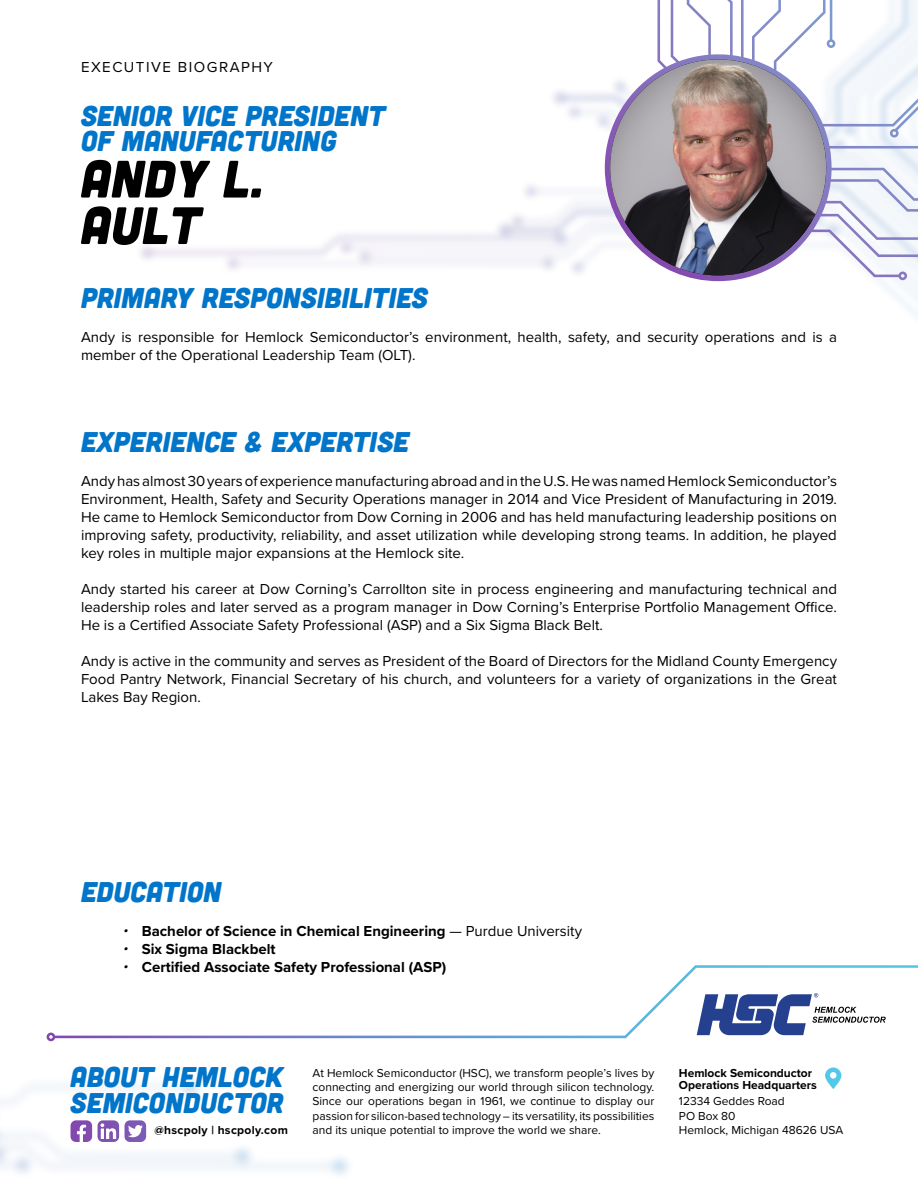
<style>
.page{position:relative;width:918px;height:1188px;background:#fff}
.page>*{position:absolute;margin:0;border:0;box-sizing:border-box;transform-origin:0 0}
.headline{font:italic 52.5px "Cubano";color:#000}
.headline-2{font:italic 28.5px/25.5px "Cubano";color:#0075c9}
.body{font:15px/18px "Proxima Nova";color:#000;text-align:justify}
.t1{font:700 15px "Proxima Nova";color:#000}
.body-2{font:15px "Proxima Nova";letter-spacing:.1em;color:#000}
.t2{font:12px/14.4px "Proxima Nova";color:#000;text-align:justify}
.t3{font:700 12px/12px "Proxima Nova";color:#000}
.t4{font:700 12px "Proxima Nova";letter-spacing:.025em;color:#000}
.s1{font-family:"Cubano";font-weight:400;font-style:italic}
.s2{font-weight:400}
</style>
<div class="page">
<svg style="left:47px;top:965px;width:871px;height:76px"></svg>
<svg style="left:697px;top:993px;width:189px;height:42px"></svg>
<svg style="left:71px;top:1068px;width:770px;height:74px"></svg>
<svg style="left:101px;top:1123px;width:15px;height:16px"></svg>
<svg style="left:128px;top:1125px;width:15px;height:13px"></svg>
<svg style="left:77px;top:1125px;width:9px;height:17px"></svg>
<svg style="left:605px;top:0;width:313px;height:281px"></svg>
<img style="left:610px;top:59px;width:216px;height:216px;border-radius:108px">
<p class="body-2" style="left:81px;top:56px;width:193px">EXECUTIVE BIOGRAPHY</p>
<p class="headline-2" style="left:81px;top:102px;width:306px">SENIOR VICE PRESIDENT<br>OF MANUFACTURING</p>
<p class="headline" style="left:81px;top:146px;width:184px">ANDY L.</p>
<p class="headline" style="left:81px;top:192px;width:121px">AULT</p>
<p class="headline-2" style="left:81px;top:284px;width:348px">PRIMARY RESPONSIBILITIES</p>
<p class="body" style="left:81px;top:327px;width:757px">Andy is responsible for Hemlock Semiconductor’s environment, health, safety, and security operations and is a member of the Operational Leadership Team (OLT).</p>
<p class="headline-2" style="left:81px;top:428px;width:330px">EXPERIENCE &amp; EXPERTISE</p>
<p class="body" style="left:81px;top:471px;width:758px">Andy has almost 30 years of experience manufacturing abroad and in the U.S. He was named Hemlock Semiconductor’s Environment, Health, Safety and Security Operations manager in 2014 and Vice President of Manufacturing in 2019.<br>He came to Hemlock Semiconductor from Dow Corning in 2006 and has held manufacturing leadership positions on improving safety, productivity, reliability, and asset utilization while developing strong teams. In addition, he played key roles in multiple major expansions at the Hemlock site.</p>
<p class="body" style="left:81px;top:579px;width:758px">Andy started his career at Dow Corning’s Carrollton site in process engineering and manufacturing technical and leadership roles and later served as a program manager in Dow Corning’s Enterprise Portfolio Management Office.<br>He is a Certified Associate Safety Professional (ASP) and a Six Sigma Black Belt.</p>
<p class="body" style="left:81px;top:651px;width:758px">Andy is active in the community and serves as President of the Board of Directors for the Midland County Emergency Food Pantry Network, Financial Secretary of his church, and volunteers for a variety of organizations in the Great Lakes Bay Region.</p>
<p class="headline-2" style="left:81px;top:878px;width:142px">EDUCATION</p>
<p class="t1" style="left:122px;top:920px;width:462px"><span class="s1">•</span> Bachelor of Science in Chemical Engineering <span class="s2">— Purdue University</span></p>
<p class="t1" style="left:122px;top:938px;width:156px"><span class="s1">•</span> Six Sigma Blackbelt</p>
<p class="t1" style="left:122px;top:956px;width:326px"><span class="s1">•</span> Certified Associate Safety Professional (ASP)</p>
<h2 class="headline-2" style="left:71px;top:1063px;width:215px">ABOUT HEMLOCK<br>SEMICONDUCTOR</h2>
<p class="t4" style="left:155px;top:1121px;width:135px">@hscpoly | hscpoly.com</p>
<p class="t2" style="left:313px;top:1065px;width:343px">At Hemlock Semiconductor (HSC), we transform people’s lives by connecting and energizing our world through silicon technology.<br>Since our operations began in 1961, we continue to display our passion for silicon‑based technology – its versatility, its possibilities and its unique potential to improve the world we share.</p>
<p class="t3" style="left:679px;top:1067px;width:139px">Hemlock Semiconductor<br>Operations Headquarters</p>
<p class="t2" style="left:679px;top:1094px;width:166px;text-align:left">12334 Geddes Road<br>PO Box 80<br>Hemlock, Michigan 48626 USA</p>
</div>
